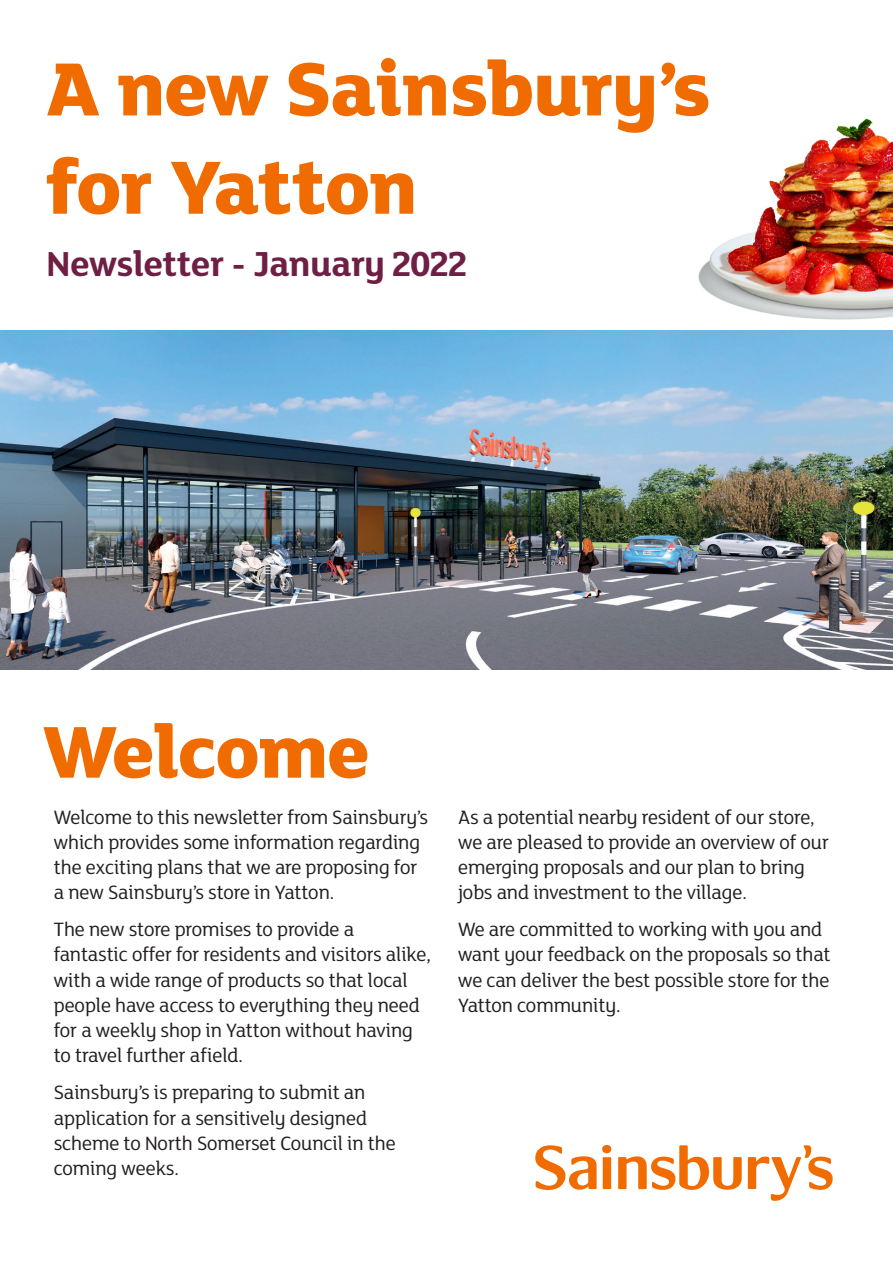
<style>
.page{position:relative;width:893px;height:1263px;background:#fff}
.page>*{position:absolute;margin:0;border:0;box-sizing:border-box;transform-origin:0 0}
.t1{font:800 81.9px/98.2px "Mary Ann";letter-spacing:-.005em;color:#f06c00}
.t2{font:800 79.8px "Mary Ann";color:#f06c00}
.t3{font:700 37.8px "Mary Ann";color:#6f1e44}
.t4{font:21px/25.2px "Mary Ann";color:#231f20}
</style>
<div class="page">
<img style="left:698px;top:118px;width:195px;height:202px">
<img style="left:0;top:331px;width:893px;height:338px">
<svg style="left:748px;top:1145px;width:85px;height:56px"></svg>
<svg style="left:618px;top:1145px;width:124px;height:45px"></svg>
<svg style="left:535px;top:1145px;width:77px;height:46px"></svg>
<p class="t1" style="left:47px;top:36px;width:665px">A new Sainsbury’s for Yatton</p>
<p class="t3" style="left:47px;top:237px;width:421px">Newsletter - January 2022</p>
<p class="t2" style="left:43px;top:695px;width:328px">Welcome</p>
<p class="t4" style="left:54px;top:803px;width:376px">Welcome to this newsletter from Sainsbury’s which provides some information regarding the exciting plans that we are proposing for a new Sainsbury’s store in Yatton.</p>
<p class="t4" style="left:54px;top:916px;width:379px">The new store promises to provide a fantastic offer for residents and visitors alike, with a wide range of products so that local people have access to everything they need for a weekly shop in Yatton without having to travel further afield.</p>
<p class="t4" style="left:54px;top:1079px;width:343px">Sainsbury’s is preparing to submit an application for a sensitively designed scheme to North Somerset Council in the coming weeks.</p>
<p class="t4" style="left:458px;top:803px;width:372px">As a potential nearby resident of our store, we are pleased to provide an overview of our emerging proposals and our plan to bring jobs and investment to the village.</p>
<p class="t4" style="left:458px;top:916px;width:374px">We are committed to working with you and want your feedback on the proposals so that we can deliver the best possible store for the Yatton community.</p>
</div>
